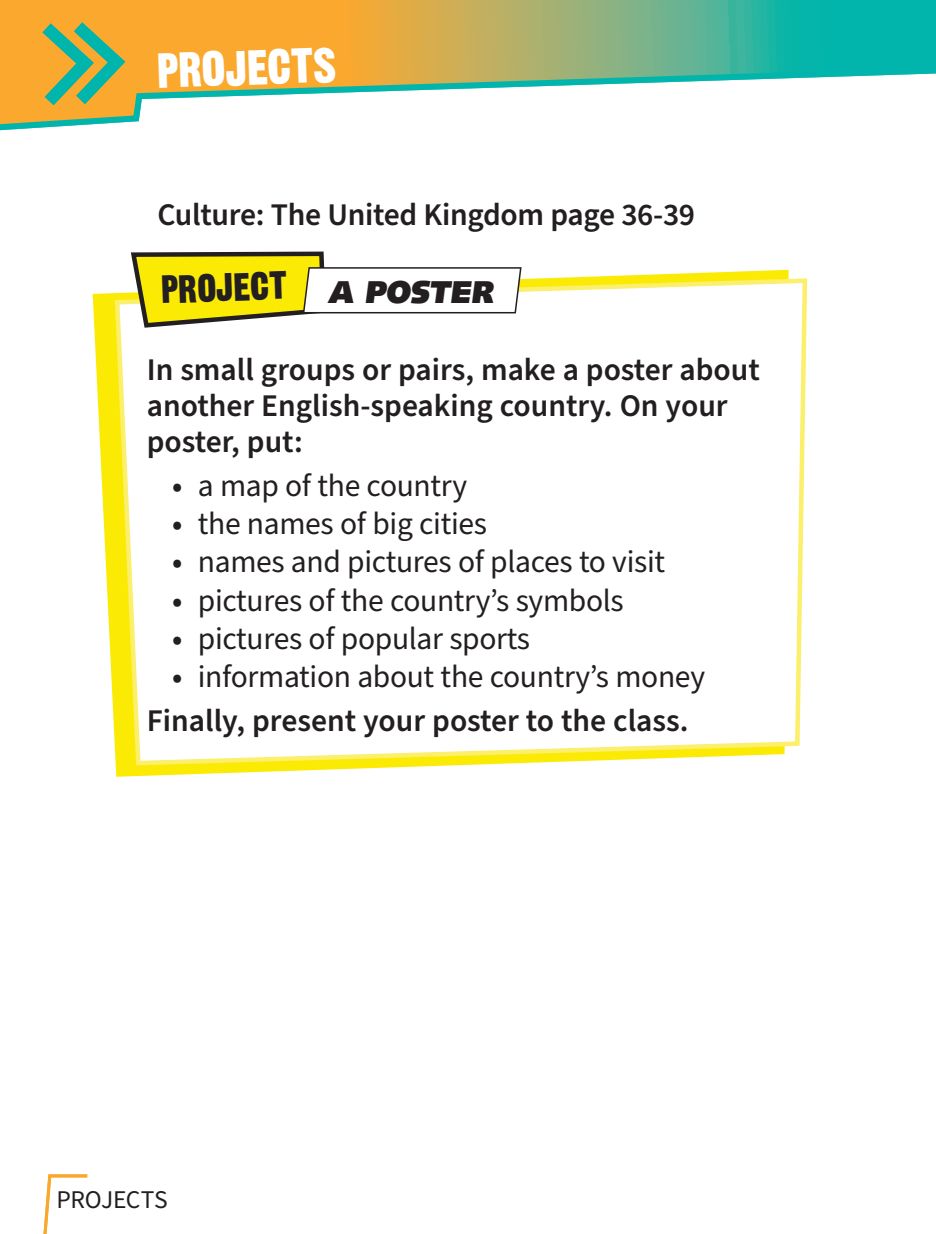
<style>
.page{position:relative;width:936px;height:1234px;background:#fff}
.page>*{position:absolute;margin:0;border:0;box-sizing:border-box;transform-origin:0 0}
.t1{font:48px "Gothic Thirteen Std";color:#fff}
.t2{font:38.4px "Gothic Thirteen Std";color:#231f20}
.t3{font:600 31.5px/36px "Source Sans Pro";color:#231f20}
.t4{font:31.5px "Source Sans Pro";letter-spacing:-.01em;color:#231f20}
.t5{font:900 31.5px "Syntax LT Std";color:#231f20}
.t6{font:25.5px "Source Sans Pro";letter-spacing:-.01em;color:#231f20}
.s1{font-weight:600}
.s2{font-weight:400}
</style>
<div class="page">
<svg style="left:0;top:0;width:935px;height:131px"></svg>
<svg style="left:93px;top:270px;width:695px;height:506px"></svg>
<svg style="left:112px;top:276px;width:696px;height:491px"></svg>
<svg style="left:128px;top:251px;width:394px;height:79px"></svg>
<svg style="left:30px;top:10px;width:104px;height:108px;background:#bfab4b"></svg>
<svg style="left:43px;top:1174px;width:44px;height:59px"></svg>
<h1 class="t1" style="left:156px;top:41px;width:182px;rotate:-2deg">PROJECTS</h1>
<p class="t3" style="left:157px;top:197px;width:539px">Culture: The United Kingdom page 36-39</p>
<p class="t2" style="left:160px;top:266px;width:127px;rotate:-2deg">PROJECT</p>
<p class="t5" style="left:327px;top:274px;width:172px">A POSTER</p>
<p class="t3" style="left:147px;top:352px;width:614px">In small groups or pairs, make a poster about another English-speaking country. On your poster, put:</p>
<p class="t4" style="left:172px;top:464px;width:296px"><span class="s1">•</span> a map of the country</p>
<p class="t4" style="left:172px;top:502px;width:316px"><span class="s1">•</span> the names of big cities</p>
<p class="t4" style="left:172px;top:541px;width:494px"><span class="s1">•</span> names and pictures of places to visit</p>
<p class="t4" style="left:172px;top:579px;width:453px"><span class="s1">•</span> pictures of the country’s symbols</p>
<p class="t4" style="left:172px;top:617px;width:359px"><span class="s1">•</span> pictures of popular sports</p>
<p class="t3" style="left:147px;top:655px;width:560px;line-height:44.5px;text-indent:26px">• <span class="s2">information about the country’s money<br></span>Finally, present your poster to the class.</p>
<p class="t6" style="left:56px;top:1182px;width:113px">PROJECTS</p>
</div>
